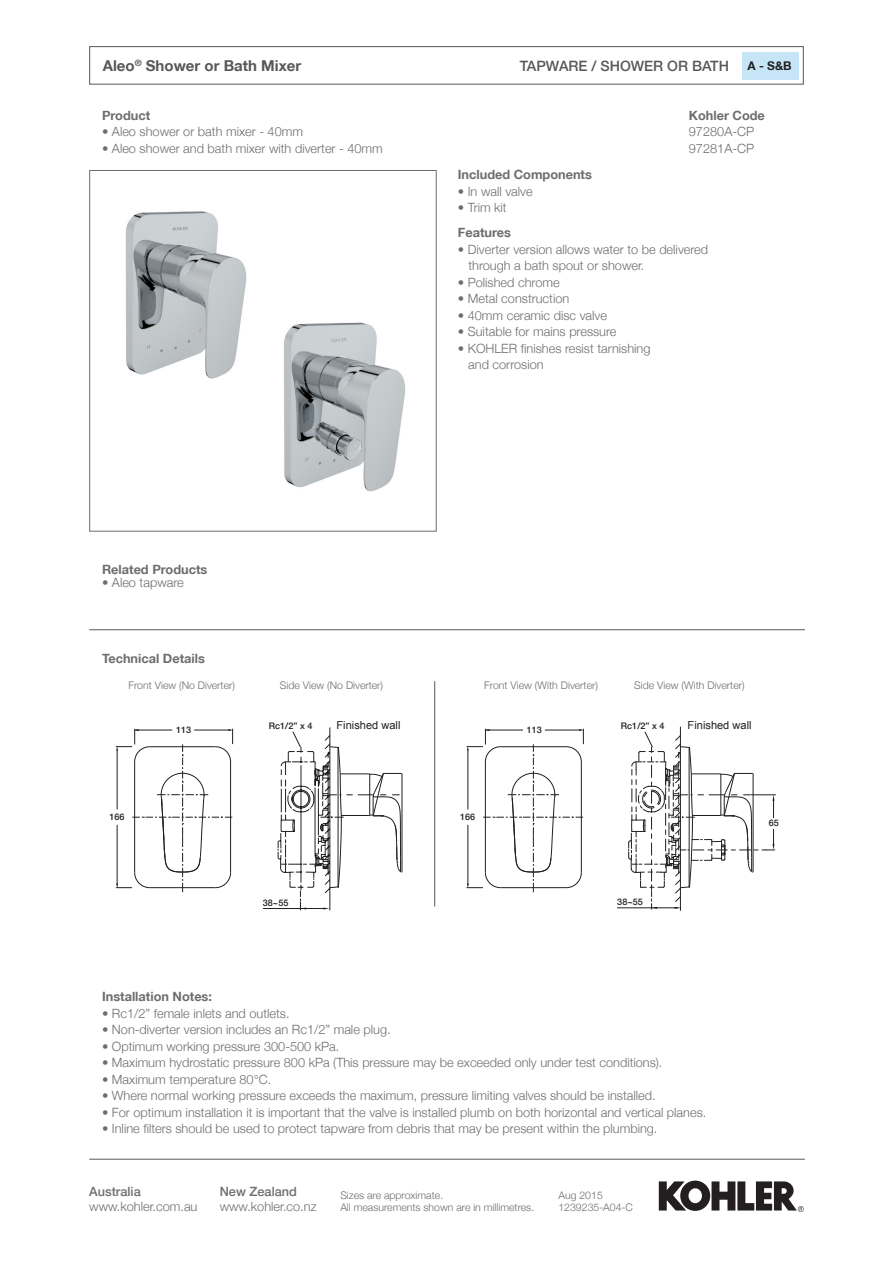
<style>
.page{position:relative;width:893px;height:1263px;background:#fff}
.page>*{position:absolute;margin:0;border:0;box-sizing:border-box;transform-origin:0 0}
.t1{font:700 15px "Helvetica Neue LT";color:#57585a}
.t2{font:500 14.25px "Helvetica Neue LT";color:#57585a}
.body_copy{font:300 12.75px "Helvetica Neue LT";color:#6c6d70}
.Body_copy_heading{font:700 12.75px "Helvetica Neue LT";color:#6c6d70}
.t3{font:500 12.75px "Helvetica Neue LT";color:#6c6d70}
.t4{font:700 12px "Helvetica Neue LT";color:#231f20}
.t5{font:11.1px "Arial";color:#231f20}
.digram_headings{font:300 10.5px/12px "Helvetica Neue LT";color:#6c6d70}
.t6{font:500 9px "Helvetica Neue LT";color:#231f20}
</style>
<div class="page">
<hr style="left:89px;top:1159px;width:716px;height:1px;background:#57585a">
<svg style="left:659px;top:1180px;width:145px;height:32px"></svg>
<div style="left:89px;top:46px;width:715px;height:39px;border:1px solid #57585a"></div>
<div style="left:742px;top:52px;width:57px;height:27px;background:#c6e6f8"></div>
<svg style="left:116px;top:729px;width:117px;height:163px"></svg>
<svg style="left:278px;top:727px;width:403px;height:184px"></svg>
<svg style="left:628px;top:731px;width:147px;height:178px"></svg>
<hr style="left:263px;top:908px;width:61px;height:1px;background:#231f20">
<svg style="left:300px;top:891px;width:6px;height:19px"></svg>
<svg style="left:329px;top:746px;width:74px;height:142px"></svg>
<hr style="left:89px;top:629px;width:716px;height:1px;background:#57585a">
<img style="left:125px;top:211px;width:122px;height:168px">
<div style="left:89px;top:170px;width:348px;height:361px;border:1px solid #6c6d70"></div>
<hr style="left:434px;top:681px;width:1px;height:225px;background:#57585a">
<img style="left:284px;top:322px;width:122px;height:170px">
<p class="t1" style="left:103px;top:56px;width:200px">Aleo<sup>®</sup> Shower or Bath Mixer</p>
<p class="t2" style="left:520px;top:57px;width:211px">TAPWARE / SHOWER OR BATH</p>
<p class="t4" style="left:747px;top:59px;width:46px">A - S&amp;B</p>
<p class="Body_copy_heading" style="left:102px;top:107px;width:50px">Product</p>
<p class="body_copy" style="left:102px;top:124px;width:202px">• Aleo shower or bath mixer - 40mm</p>
<p class="body_copy" style="left:102px;top:140px;width:282px">• Aleo shower and bath mixer with diverter - 40mm</p>
<p class="Body_copy_heading" style="left:689px;top:107px;width:78px">Kohler Code</p>
<p class="body_copy" style="left:689px;top:124px;width:67px">97280A-CP</p>
<p class="body_copy" style="left:689px;top:140px;width:67px">97281A-CP</p>
<p class="Body_copy_heading" style="left:458px;top:167px;width:136px">Included Components</p>
<p class="body_copy" style="left:458px;top:183px;width:76px">• In wall valve</p>
<p class="body_copy" style="left:458px;top:200px;width:50px">• Trim kit</p>
<p class="Body_copy_heading" style="left:458px;top:225px;width:55px">Features</p>
<p class="body_copy" style="left:458px;top:241px;width:252px">• Diverter version allows water to be delivered</p>
<p class="body_copy" style="left:468px;top:258px;width:177px">through a bath spout or shower.</p>
<p class="body_copy" style="left:458px;top:274px;width:103px">• Polished chrome</p>
<p class="body_copy" style="left:458px;top:291px;width:113px">• Metal construction</p>
<p class="body_copy" style="left:458px;top:307px;width:151px">• 40mm ceramic disc valve</p>
<p class="body_copy" style="left:458px;top:324px;width:160px">• Suitable for mains pressure</p>
<p class="body_copy" style="left:458px;top:340px;width:194px">• KOHLER finishes resist tarnishing</p>
<p class="body_copy" style="left:468px;top:357px;width:77px">and corrosion</p>
<p class="Body_copy_heading" style="left:102px;top:561px;width:107px">Related Products</p>
<p class="body_copy" style="left:102px;top:575px;width:83px">• Aleo tapware</p>
<p class="Body_copy_heading" style="left:102px;top:650px;width:104px">Technical Details</p>
<p class="digram_headings" style="left:129px;top:679px;width:108px">Front View (No Diverter)</p>
<p class="digram_headings" style="left:280px;top:679px;width:105px">Side View (No Diverter)</p>
<p class="digram_headings" style="left:484px;top:679px;width:115px">Front View (With Diverter)</p>
<p class="digram_headings" style="left:634px;top:679px;width:112px">Side View (With Diverter)</p>
<p class="t6" style="left:109px;top:811px;width:17px">166</p>
<p class="t6" style="left:176px;top:724px;width:17px">113</p>
<p class="t5" style="left:337px;top:717px;width:65px">Finished wall</p>
<p class="t6" style="left:269px;top:720px;width:45px">Rc1/2” x 4</p>
<p class="t6" style="left:621px;top:720px;width:45px">Rc1/2” x 4</p>
<p class="t6" style="left:527px;top:724px;width:17px">113</p>
<p class="t5" style="left:688px;top:718px;width:65px">Finished wall</p>
<p class="t6" style="left:263px;top:897px;width:27px">38~55</p>
<p class="t6" style="left:460px;top:811px;width:17px">166</p>
<p class="t6" style="left:617px;top:896px;width:27px">38~55</p>
<p class="t6" style="left:769px;top:818px;width:12px">65</p>
<p class="Body_copy_heading" style="left:102px;top:988px;width:111px">Installation Notes:</p>
<p class="body_copy" style="left:102px;top:1005px;width:189px">• Rc1/2” female inlets and outlets.</p>
<p class="body_copy" style="left:102px;top:1022px;width:290px">• Non-diverter version includes an Rc1/2” male plug.</p>
<p class="body_copy" style="left:102px;top:1038px;width:239px">• Optimum working pressure 300-500 kPa.</p>
<p class="body_copy" style="left:102px;top:1055px;width:562px">• Maximum hydrostatic pressure 800 kPa (This pressure may be exceeded only under test conditions).</p>
<p class="body_copy" style="left:102px;top:1071px;width:171px">• Maximum temperature 80°C.</p>
<p class="body_copy" style="left:102px;top:1088px;width:555px">• Where normal working pressure exceeds the maximum, pressure limiting valves should be installed.</p>
<p class="body_copy" style="left:102px;top:1104px;width:606px">• For optimum installation it is important that the valve is installed plumb on both horizontal and vertical planes.</p>
<p class="body_copy" style="left:102px;top:1121px;width:557px">• Inline filters should be used to protect tapware from debris that may be present within the plumbing.</p>
<p class="t3" style="left:89px;top:1184px;width:53px">Australia</p>
<p class="body_copy" style="left:89px;top:1198px;width:110px">www.kohler.com.au</p>
<p class="t3" style="left:220px;top:1184px;width:79px">New Zealand</p>
<p class="body_copy" style="left:220px;top:1198px;width:98px">www.kohler.co.nz</p>
<p class="digram_headings" style="left:340px;top:1189px;width:195px">Sizes are approximate.<br>All measurements shown are in millimetres.</p>
<p class="digram_headings" style="left:558px;top:1189px;width:46px">Aug 2015</p>
<p class="digram_headings" style="left:558px;top:1201px;width:76px">1239235-A04-C</p>
</div>
